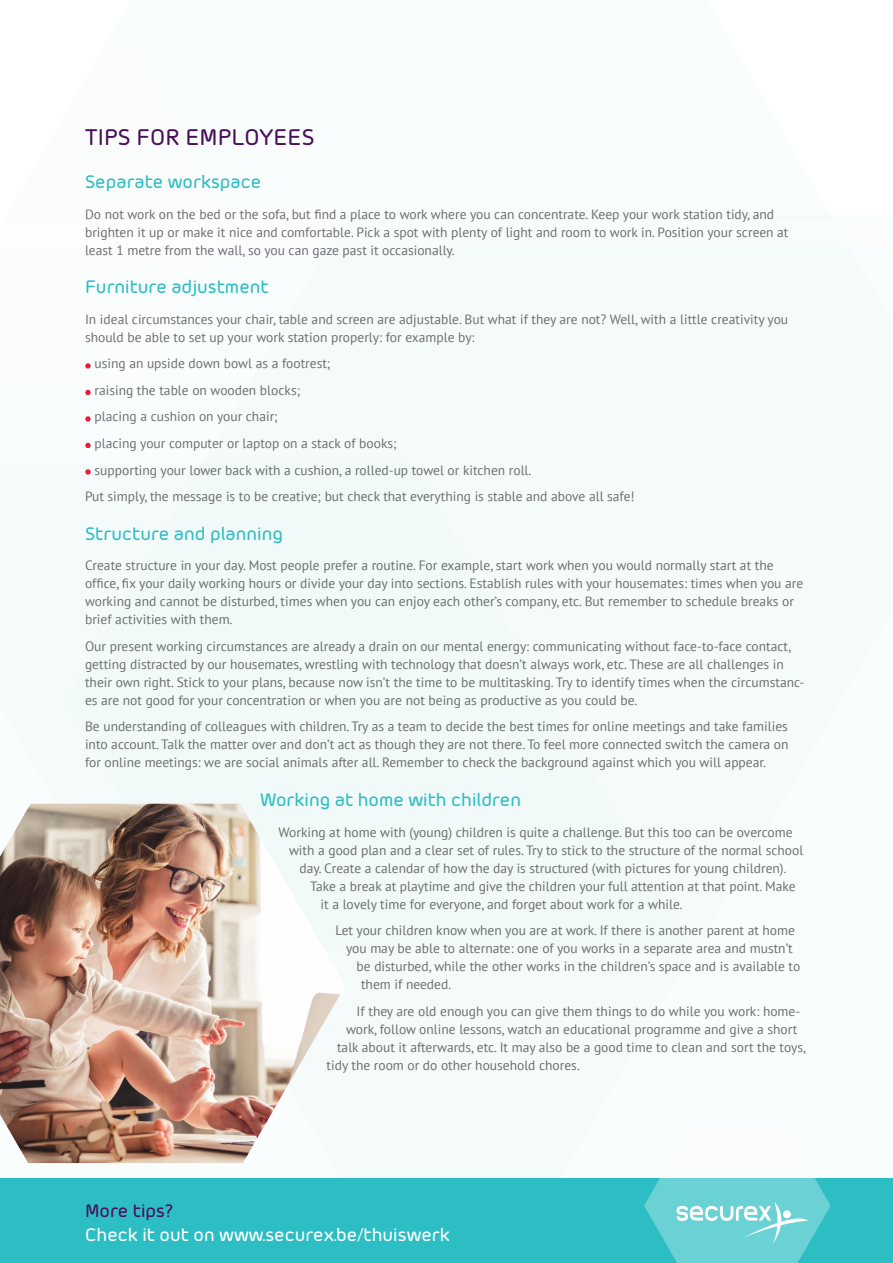
<style>
.page{position:relative;width:893px;height:1263px;background:#fff}
.page>*{position:absolute;margin:0;border:0;box-sizing:border-box;transform-origin:0 0}
.t1{font:500 22.5px "Morebi Rounded";letter-spacing:.005em;color:#49105a}
.t2{font:500 18px "Morebi Rounded";color:#2cbec3}
.t3{font:500 18px "Morebi Rounded";color:#fff}
.t4{font:500 18px "Morebi Rounded";color:#49105a}
.t5{font:13.5px/18px "PT Sans";color:#6d6e71}
</style>
<div class="page">
<div style="left:65px;top:389px;width:628px;height:775px;background:#f5fbfb"></div>
<div style="left:0;top:1178px;width:893px;height:85px;background:#2cbec3"></div>
<div style="left:0;top:220px;width:893px;height:27px;background:#f8fcfc"></div>
<svg style="left:644px;top:1125px;width:187px;height:138px"></svg>
<svg style="left:85px;top:363px;width:6px;height:5px"></svg>
<svg style="left:85px;top:390px;width:6px;height:5px"></svg>
<svg style="left:85px;top:416px;width:6px;height:5px"></svg>
<svg style="left:85px;top:443px;width:6px;height:5px"></svg>
<svg style="left:85px;top:469px;width:6px;height:5px"></svg>
<img style="left:0;top:804px;width:345px;height:359px">
<h1 class="t1" style="left:85px;top:121px;width:231px">TIPS FOR EMPLOYEES</h1>
<h2 class="t2" style="left:85px;top:168px;width:178px">Separate workspace</h2>
<p class="t5" style="left:85px;top:205px;width:705px">Do not work on the bed or the sofa, but find a place to work where you can concentrate. Keep your work station tidy, and brighten it up or make it nice and comfortable. Pick a spot with plenty of light and room to work in. Position your screen at least 1 metre from the wall, so you can gaze past it occasionally.</p>
<h2 class="t2" style="left:85px;top:274px;width:185px">Furniture adjustment</h2>
<p class="t5" style="left:85px;top:310px;width:705px">In ideal circumstances your chair, table and screen are adjustable. But what if they are not? Well, with a little creativity you should be able to set up your work station properly: for example by:</p>
<p class="t5" style="left:95px;top:354px;width:237px">using an upside down bowl as a footrest;</p>
<p class="t5" style="left:95px;top:381px;width:207px">raising the table on wooden blocks;</p>
<p class="t5" style="left:95px;top:407px;width:185px">placing a cushion on your chair;</p>
<p class="t5" style="left:95px;top:434px;width:304px">placing your computer or laptop on a stack of books;</p>
<p class="t5" style="left:95px;top:460px;width:438px">supporting your lower back with a cushion, a rolled-up towel or kitchen roll.</p>
<p class="t5" style="left:85px;top:487px;width:551px">Put simply, the message is to be creative; but check that everything is stable and above all safe!</p>
<h2 class="t2" style="left:85px;top:520px;width:199px">Structure and planning</h2>
<p class="t5" style="left:85px;top:556px;width:720px">Create structure in your day. Most people prefer a routine. For example, start work when you would normally start at the office, fix your daily working hours or divide your day into sections. Establish rules with your housemates: times when you are working and cannot be disturbed, times when you can enjoy each other’s company, etc. But remember to schedule breaks or brief activities with them.</p>
<p class="t5" style="left:85px;top:637px;width:721px">Our present working circumstances are already a drain on our mental energy: communicating without face-to-face contact, getting distracted by our housemates, wrestling with technology that doesn’t always work, etc. These are all challenges in their own right. Stick to your plans, because now isn’t the time to be multitasking. Try to identify times when the circumstanc&shy;es are not good for your concentration or when you are not being as productive as you could be.</p>
<p class="t5" style="left:85px;top:717px;width:705px;text-align:justify">Be understanding of colleagues with children. Try as a team to decide the best times for online meetings and take families into account. Talk the matter over and don’t act as though they are not there. To feel more connected switch the camera on for online meetings: we are social animals after all. Remember to check the background against which you will appear.</p>
<h2 class="t2" style="left:261px;top:787px;width:262px">Working at home with children</h2>
<p class="t5" style="left:279px;top:823px;width:516px">Working at home with (young) children is quite a challenge. But this too can be overcome</p>
<p class="t5" style="left:289px;top:841px;width:516px">with a good plan and a clear set of rules. Try to stick to the structure of the normal school</p>
<p class="t5" style="left:300px;top:859px;width:488px">day. Create a calendar of how the day is structured (with pictures for young children).</p>
<p class="t5" style="left:310px;top:877px;width:487px">Take a break at playtime and give the children your full attention at that point. Make</p>
<p class="t5" style="left:321px;top:895px;width:364px">it a lovely time for everyone, and forget about work for a while.</p>
<p class="t5" style="left:336px;top:921px;width:461px">Let your children know when you are at work. If there is another parent at home</p>
<p class="t5" style="left:346px;top:939px;width:448px">you may be able to alternate: one of you works in a separate area and mustn’t</p>
<p class="t5" style="left:357px;top:957px;width:445px">be disturbed, while the other works in the children’s space and is available to</p>
<p class="t5" style="left:361px;top:975px;width:92px">them if needed.</p>
<p class="t5" style="left:357px;top:1002px;width:445px">If they are old enough you can give them things to do while you work: home-</p>
<p class="t5" style="left:346px;top:1020px;width:453px">work, follow online lessons, watch an educational programme and give a short</p>
<p class="t5" style="left:337px;top:1038px;width:470px">talk about it afterwards, etc. It may also be a good time to clean and sort the toys,</p>
<p class="t5" style="left:327px;top:1056px;width:255px">tidy the room or do other household chores.</p>
<h2 class="t4" style="left:85px;top:1198px;width:90px">More tips?</h2>
<h2 class="t3" style="left:85px;top:1222px;width:366px">Check it out on www.securex.be/thuiswerk</h2>
</div>
